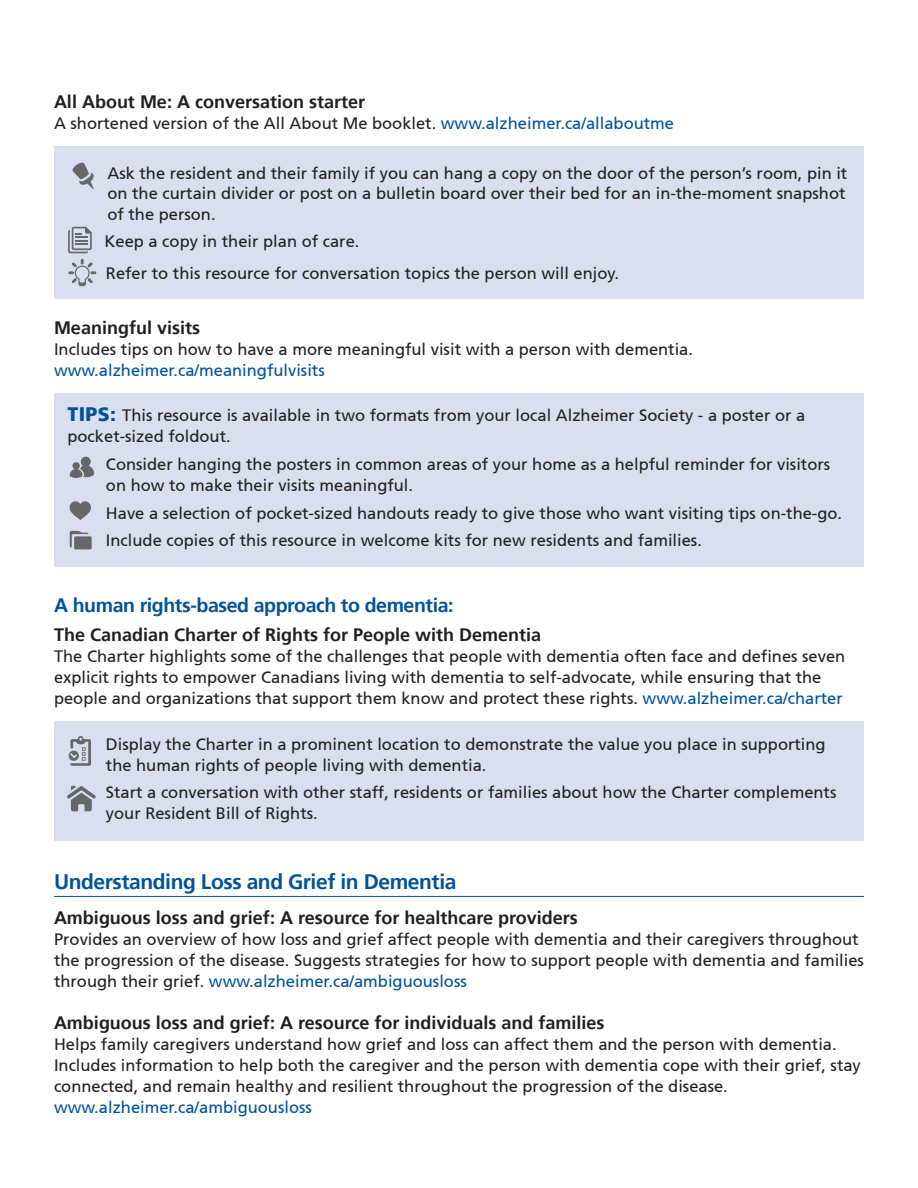
<style>
.page{position:relative;width:918px;height:1188px;background:#fff}
.page>*{position:absolute;margin:0;border:0;box-sizing:border-box;transform-origin:0 0}
.t1{font:700 21px "Frutiger 65";letter-spacing:-.02em;color:#01529b}
.t2{font:700 19.5px "Frutiger 65";letter-spacing:-.02em;color:#01529b}
.t3{font:700 18px "Frutiger 65";color:#231f20}
.t4{font:16.5px/21px "Frutiger 55 Roman";color:#231f20}
.s1{color:#01529b}
.s2{font-family:"Frutiger 75";font-weight:900;font-size:19.5px;color:#01529b}
</style>
<div class="page">
<hr style="left:54px;top:896px;width:810px;height:1px;background:#01529b">
<div style="left:54px;top:146px;width:810px;height:153px;background:#d9dfef"></div>
<svg style="left:73px;top:162px;width:21px;height:28px"></svg>
<svg style="left:68px;top:227px;width:24px;height:26px"></svg>
<svg style="left:68px;top:259px;width:28px;height:27px"></svg>
<div style="left:54px;top:393px;width:810px;height:174px;background:#d9dfef"></div>
<svg style="left:70px;top:457px;width:24px;height:21px"></svg>
<svg style="left:70px;top:501px;width:21px;height:19px"></svg>
<svg style="left:70px;top:531px;width:22px;height:18px"></svg>
<div style="left:54px;top:721px;width:810px;height:119px;background:#d9dfef"></div>
<svg style="left:68px;top:736px;width:23px;height:30px"></svg>
<svg style="left:68px;top:786px;width:28px;height:25px"></svg>
<p class="t3" style="left:54px;top:91px;width:313px">All About Me: A conversation starter</p>
<p class="t4" style="left:54px;top:113px;width:622px">A shortened version of the All About Me booklet. <span class="s1">www.alzheimer.ca/allaboutme</span></p>
<p class="t4" style="left:107px;top:164px;width:741px;line-height:19.5px">Ask the resident and their family if you can hang a copy on the door of the person’s room, pin it on the curtain divider or post on a bulletin board over their bed for an in-the-moment snapshot</p>
<p class="t4" style="left:107px;top:203px;width:110px">of the person.</p>
<p class="t4" style="left:105px;top:231px;width:256px">Keep a copy in their plan of care.</p>
<p class="t4" style="left:106px;top:263px;width:515px">Refer to this resource for conversation topics the person will enjoy.</p>
<p class="t3" style="left:54px;top:317px;width:148px">Meaningful visits</p>
<p class="t4" style="left:54px;top:339px;width:641px">Includes tips on how to have a more meaningful visit with a person with dementia. <span class="s1">www.alzheimer.ca/meaningfulvisits</span></p>
<p class="t4" style="left:67px;top:405px;width:739px"><span class="s2">TIPS:</span> This resource is available in two formats from your local Alzheimer Society - a poster or a pocket-sized foldout.</p>
<p class="t4" style="left:106px;top:454px;width:726px">Consider hanging the posters in common areas of your home as a helpful reminder for visitors on how to make their visits meaningful.</p>
<p class="t4" style="left:106px;top:503px;width:738px">Have a selection of pocket-sized handouts ready to give those who want visiting tips on-the-go.</p>
<p class="t4" style="left:106px;top:530px;width:597px">Include copies of this resource in welcome kits for new residents and families.</p>
<p class="t2" style="left:54px;top:594px;width:401px">A human rights-based approach to dementia:</p>
<p class="t3" style="left:54px;top:624px;width:489px">The Canadian Charter of Rights for People with Dementia</p>
<p class="t4" style="left:54px;top:646px;width:793px">The Charter highlights some of the challenges that people with dementia often face and defines seven explicit rights to empower Canadians living with dementia to self-advocate, while ensuring that the people and organizations that support them know and protect these rights. <span class="s1">www.alzheimer.ca/charter</span></p>
<p class="t4" style="left:106px;top:733px;width:721px">Display the Charter in a prominent location to demonstrate the value you place in supporting the human rights of people living with dementia.</p>
<p class="t4" style="left:106px;top:782px;width:732px">Start a conversation with other staff, residents or families about how the Charter complements your Resident Bill of Rights.</p>
<p class="t1" style="left:54px;top:870px;width:404px">Understanding Loss and Grief in Dementia</p>
<p class="t3" style="left:54px;top:908px;width:525px">Ambiguous loss and grief: A resource for healthcare providers</p>
<p class="t4" style="left:54px;top:929px;width:812px">Provides an overview of how loss and grief affect people with dementia and their caregivers throughout the progression of the disease. Suggests strategies for how to support people with dementia and families through their grief. <span class="s1">www.alzheimer.ca/ambiguousloss</span></p>
<p class="t3" style="left:54px;top:1012px;width:552px">Ambiguous loss and grief: A resource for individuals and families</p>
<p class="t4" style="left:54px;top:1034px;width:808px">Helps family caregivers understand how grief and loss can affect them and the person with dementia.<br>Includes information to help both the caregiver and the person with dementia cope with their grief, stay connected, and remain healthy and resilient throughout the progression of the disease. <span class="s1">www.alzheimer.ca/ambiguousloss</span></p>
</div>
